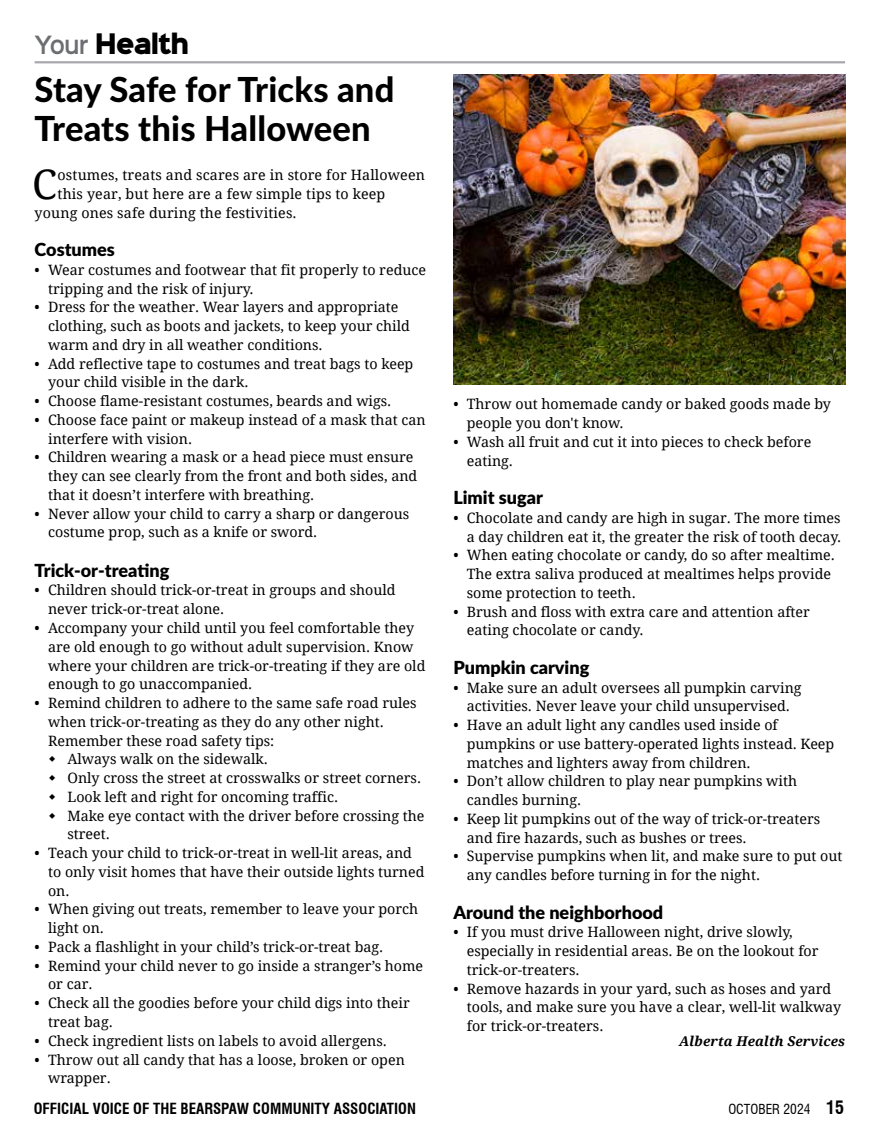
<style>
.page{position:relative;width:878px;height:1148px;background:#fff}
.page>*{position:absolute;margin:0;border:0;box-sizing:border-box;transform-origin:0 0}
.t1{font:40.5px "Droid Serif";color:#000}
.t2{font:800 34.5px/39px "Lato";letter-spacing:.005em;color:#000}
.t3{font:25.5px "Sinkin Sans 900 X Black";letter-spacing:-.04em;color:#000;scale:.89 1}
.t4{font:900 18px "Lato";color:#000}
.t5{font:700 condensed 15px "Swiss 721 BT";color:#000}
.t6{font:14.25px/18.8px "Droid Serif";color:#000}
.t7{font:italic 700 13.5px "Droid Serif";letter-spacing:.01em;color:#000}
.t8{font:condensed 13.5px "Swiss 721 BT";color:#000}
.s1{font-family:"Sinkin Sans 600";font-weight:600;font-size:22.65px;color:#6d6e71}
.s2{font-weight:700;font-size:18px}
</style>
<div class="page">
<img style="left:453px;top:74px;width:392px;height:311px">
<hr style="left:35px;top:61px;width:810px;height:2px;background:#a7a9ac">
<h3 class="t3" style="left:35px;top:31px;width:175px"><span class="s1">Your</span> Health</h3>
<h2 class="t2" style="left:35px;top:68px;width:361px">Stay Safe for Tricks and<br>Treats this Halloween</h2>
<h1 class="t1" style="left:32px;top:161px;width:26px">C</h1>
<p class="t6" style="left:58px;top:166px;width:369px">ostumes, treats and scares are in store for Halloween</p>
<p class="t6" style="left:58px;top:184px;width:329px">this year, but here are a few simple tips to keep</p>
<p class="t6" style="left:35px;top:203px;width:263px">young ones safe during the festivities.</p>
<p class="t4" style="left:35px;top:236px;width:82px">Costumes</p>
<p class="t6" style="left:48px;top:260px;width:379px;text-indent:-13px">• Wear costumes and footwear that fit properly to reduce tripping and the risk of injury.</p>
<p class="t6" style="left:48px;top:298px;width:363px;text-indent:-13px">• Dress for the weather. Wear layers and appropriate clothing, such as boots and jackets, to keep your child warm and dry in all weather conditions.</p>
<p class="t6" style="left:48px;top:354px;width:367px;text-indent:-13px">• Add reflective tape to costumes and treat bags to keep your child visible in the dark.</p>
<p class="t6" style="left:35px;top:392px;width:358px">• Choose flame-resistant costumes, beards and wigs.</p>
<p class="t6" style="left:48px;top:410px;width:379px;text-indent:-13px">• Choose face paint or makeup instead of a mask that can interfere with vision.</p>
<p class="t6" style="left:48px;top:448px;width:371px;text-indent:-13px">• Children wearing a mask or a head piece must ensure they can see clearly from the front and both sides, and that it doesn’t interfere with breathing.</p>
<p class="t6" style="left:48px;top:504px;width:362px;text-indent:-13px">• Never allow your child to carry a sharp or dangerous costume prop, such as a knife or sword.</p>
<p class="t4" style="left:35px;top:556px;width:136px">Trick-or-treating</p>
<p class="t6" style="left:48px;top:581px;width:349px;text-indent:-13px">• Children should trick-or-treat in groups and should never trick-or-treat alone.</p>
<p class="t6" style="left:48px;top:618px;width:379px;text-indent:-13px">• Accompany your child until you feel comfortable they are old enough to go without adult supervision. Know where your children are trick-or-treating if they are old enough to go unaccompanied.</p>
<p class="t6" style="left:35px;top:693px;width:383px">• Remind children to adhere to the same safe road rules</p>
<p class="t6" style="left:48px;top:712px;width:337px">when trick-or-treating as they do any other night.</p>
<p class="t6" style="left:48px;top:731px;width:228px">Remember these road safety tips:</p>
<p class="t6" style="left:67px;top:750px;width:202px">Always walk on the sidewalk.</p>
<p class="t6" style="left:67px;top:768px;width:355px">Only cross the street at crosswalks or street corners.</p>
<p class="t6" style="left:67px;top:787px;width:272px">Look left and right for oncoming traffic.</p>
<p class="t6" style="left:67px;top:806px;width:358px">Make eye contact with the driver before crossing the</p>
<p class="t6" style="left:67px;top:825px;width:44px">street.</p>
<p class="t6" style="left:48px;top:843px;width:378px;text-indent:-13px">• Teach your child to trick-or-treat in well-lit areas, and to only visit homes that have their outside lights turned on.</p>
<p class="t6" style="left:48px;top:900px;width:371px;text-indent:-13px">• When giving out treats, remember to leave your porch light on.</p>
<p class="t6" style="left:35px;top:937px;width:350px">• Pack a flashlight in your child’s trick-or-treat bag.</p>
<p class="t6" style="left:48px;top:956px;width:376px;text-indent:-13px">• Remind your child never to go inside a stranger’s home or car.</p>
<p class="t6" style="left:48px;top:993px;width:363px;text-indent:-13px">• Check all the goodies before your child digs into their treat bag.</p>
<p class="t6" style="left:35px;top:1031px;width:354px">• Check ingredient lists on labels to avoid allergens.</p>
<p class="t6" style="left:48px;top:1050px;width:358px;text-indent:-13px">• Throw out all candy that has a loose, broken or open wrapper.</p>
<p class="t6" style="left:467px;top:395px;width:365px;text-indent:-13px">• Throw out homemade candy or baked goods made by people you don't know.</p>
<p class="t6" style="left:467px;top:433px;width:346px;text-indent:-13px">• Wash all fruit and cut it into pieces to check before eating.</p>
<p class="t4" style="left:453px;top:484px;width:91px">Limit sugar</p>
<p class="t6" style="left:453px;top:508px;width:389px;text-align:right">• Chocolate and candy are high in sugar. The more times a day children eat it, the greater the risk of tooth decay.</p>
<p class="t6" style="left:467px;top:546px;width:369px;text-indent:-13px">• When eating chocolate or candy, do so after mealtime.<br>The extra saliva produced at mealtimes helps provide some protection to teeth.</p>
<p class="t6" style="left:467px;top:602px;width:344px;text-indent:-13px">• Brush and floss with extra care and attention after eating chocolate or candy.</p>
<p class="t4" style="left:453px;top:653px;width:137px">Pumpkin carving</p>
<p class="t6" style="left:453px;top:678px;width:350px;text-align:center">• Make sure an adult oversees all pumpkin carving activities. Never leave your child unsupervised.</p>
<p class="t6" style="left:467px;top:715px;width:369px;text-indent:-13px">• Have an adult light any candles used inside of pumpkins or use battery-operated lights instead. Keep matches and lighters away from children.</p>
<p class="t6" style="left:467px;top:772px;width:332px;text-indent:-13px">• Don’t allow children to play near pumpkins with candles burning.</p>
<p class="t6" style="left:467px;top:809px;width:355px;text-indent:-13px">• Keep lit pumpkins out of the way of trick-or-treaters and fire hazards, such as bushes or trees.</p>
<p class="t6" style="left:467px;top:847px;width:377px;text-indent:-13px">• Supervise pumpkins when lit, and make sure to put out any candles before turning in for the night.</p>
<p class="t4" style="left:453px;top:898px;width:211px">Around the neighborhood</p>
<p class="t6" style="left:467px;top:923px;width:353px;text-indent:-13px">• If you must drive Halloween night, drive slowly, especially in residential areas. Be on the lookout for trick-or-treaters.</p>
<p class="t6" style="left:467px;top:979px;width:376px;text-indent:-13px">• Remove hazards in your yard, such as hoses and yard tools, and make sure you have a clear, well-lit walkway for trick-or-treaters.</p>
<p class="t7" style="left:679px;top:1033px;width:167px">Alberta Health Services</p>
<p class="t5" style="left:34px;top:1099px;width:384px">OFFICIAL VOICE OF THE BEARSPAW COMMUNITY ASSOCIATION</p>
<p class="t8" style="left:728px;top:1101px;width:117px">OCTOBER 2024 <span class="s2">15</span></p>
</div>
